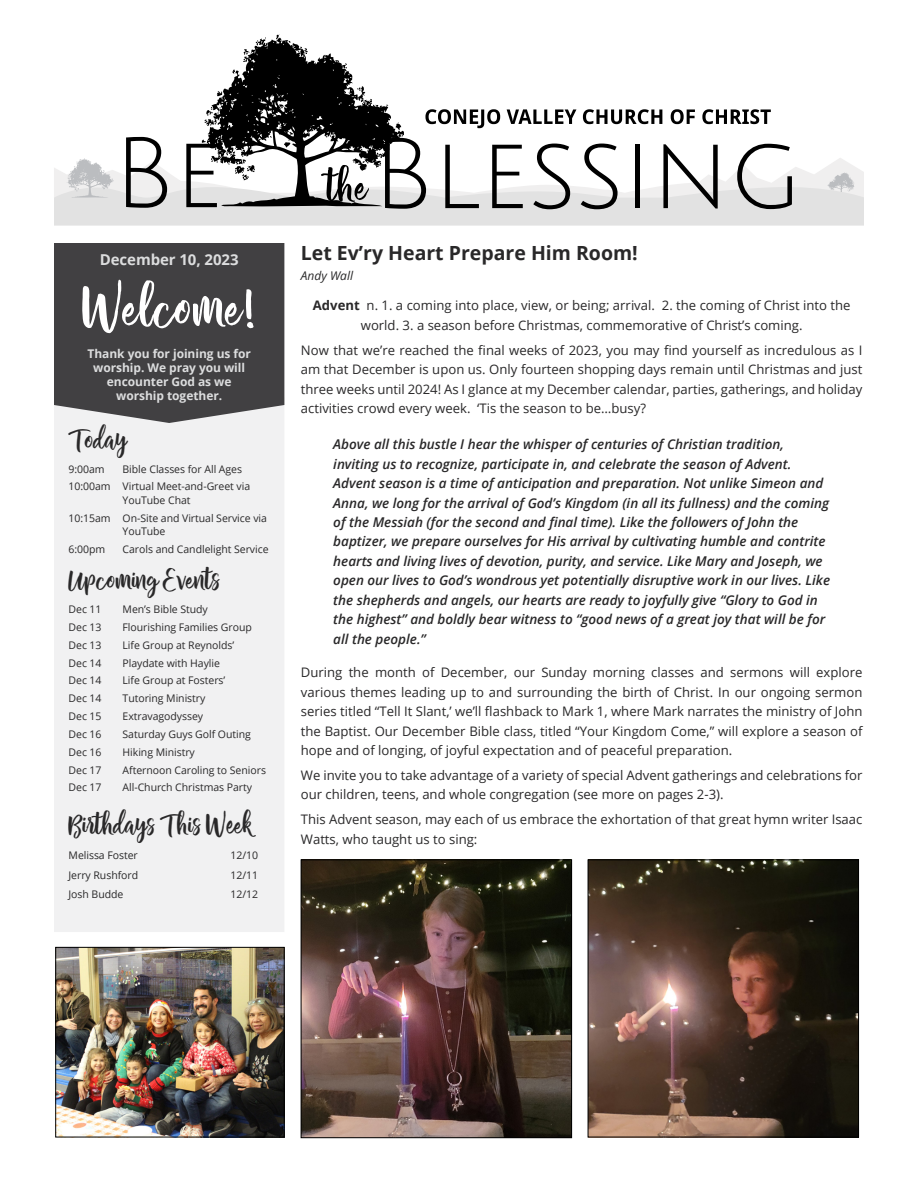
<style>
.page{position:relative;width:918px;height:1188px;background:#fff}
.page>*{position:absolute;margin:0;border:0;box-sizing:border-box;transform-origin:0 0}
.t1{font:60px "Chamelia Script";letter-spacing:-.005em;color:#fff}
.t2{font:30px "Chamelia Script";letter-spacing:-.005em;color:#292829}
.t3{font:700 19.5px "Open Sans";color:#292829}
.t4{font:700 15px "Open Sans";letter-spacing:-.005em;color:#dcddde}
.t5{font:italic 600 13.5px/19.5px "Open Sans";color:#292829}
.t6{font:13.2px/19.5px "Open Sans";color:#292829;text-align:justify}
.t7{font:700 12px/14.2px "Open Sans";letter-spacing:-.005em;color:#dcddde;text-align:center}
.t8{font:italic 12px "Open Sans";color:#292829}
.t9{font:10.5px/17.9px "Open Sans";letter-spacing:-.005em;color:#292829}
.s1{font-weight:700}
</style>
<div class="page">
<div style="left:54px;top:423px;width:230px;height:509px;background:#f1f1f2"></div>
<div style="left:54px;top:243px;width:230px;height:180px;background:#414042"></div>
<svg style="left:54px;top:34px;width:810px;height:192px"></svg>
<img style="left:58px;top:949px;width:224px;height:186px">
<div style="left:56px;top:947px;width:228px;height:190px;border:1px solid #000"></div>
<img style="left:303px;top:862px;width:267px;height:274px">
<div style="left:301px;top:860px;width:271px;height:278px;border:1px solid #000"></div>
<img style="left:590px;top:862px;width:267px;height:273px">
<div style="left:588px;top:860px;width:271px;height:277px;border:1px solid #000"></div>
<p class="t4" style="left:100px;top:249px;width:140px">December 10, 2023</p>
<h1 class="t1" style="left:82px;top:272px;width:175px">Welcome!</h1>
<p class="t7" style="left:88px;top:346px;width:165px">Thank you for joining us for worship. We pray you will encounter God as we worship together.</p>
<h2 class="t2" style="left:69px;top:422px;width:60px">Today</h2>
<p class="t9" style="left:69px;top:460px;width:38px">9:00am</p>
<p class="t9" style="left:69px;top:460px;width:183px;text-indent:54px">Bible Classes for All Ages<br>10:00am Virtual Meet-and-Greet via</p>
<p class="t9" style="left:69px;top:491px;width:200px;text-indent:54px">YouTube Chat<br>10:15am On-Site and Virtual Service via</p>
<p class="t9" style="left:123px;top:522px;width:44px">YouTube</p>
<p class="t9" style="left:69px;top:540px;width:38px">6:00pm</p>
<p class="t9" style="left:123px;top:540px;width:148px">Carols and Candlelight Service</p>
<h2 class="t2" style="left:69px;top:562px;width:154px">Upcoming Events</h2>
<p class="t9" style="left:69px;top:600px;width:35px">Dec 11</p>
<p class="t9" style="left:123px;top:600px;width:87px">Men’s Bible Study</p>
<p class="t9" style="left:69px;top:618px;width:35px">Dec 13</p>
<p class="t9" style="left:123px;top:618px;width:131px">Flourishing Families Group</p>
<p class="t9" style="left:69px;top:636px;width:35px">Dec 13</p>
<p class="t9" style="left:123px;top:636px;width:113px">Life Group at Reynolds’</p>
<p class="t9" style="left:69px;top:654px;width:35px">Dec 14</p>
<p class="t9" style="left:123px;top:654px;width:99px">Playdate with Haylie</p>
<p class="t9" style="left:69px;top:671px;width:35px">Dec 14</p>
<p class="t9" style="left:123px;top:671px;width:104px">Life Group at Fosters’</p>
<p class="t9" style="left:69px;top:689px;width:35px">Dec 14</p>
<p class="t9" style="left:123px;top:689px;width:84px">Tutoring Ministry</p>
<p class="t9" style="left:69px;top:707px;width:35px">Dec 15</p>
<p class="t9" style="left:123px;top:707px;width:82px">Extravagodyssey</p>
<p class="t9" style="left:69px;top:725px;width:35px">Dec 16</p>
<p class="t9" style="left:123px;top:725px;width:130px">Saturday Guys Golf Outing</p>
<p class="t9" style="left:69px;top:743px;width:35px">Dec 16</p>
<p class="t9" style="left:123px;top:743px;width:74px">Hiking Ministry</p>
<p class="t9" style="left:69px;top:761px;width:35px">Dec 17</p>
<p class="t9" style="left:123px;top:761px;width:145px">Afternoon Caroling to Seniors</p>
<p class="t9" style="left:69px;top:778px;width:35px">Dec 17</p>
<p class="t9" style="left:123px;top:778px;width:131px">All-Church Christmas Party</p>
<h2 class="t2" style="left:69px;top:807px;width:186px">Birthdays This Week</h2>
<p class="t9" style="left:69px;top:846px;width:71px">Melissa Foster</p>
<p class="t9" style="left:231px;top:846px;width:29px">12/10</p>
<p class="t9" style="left:69px;top:866px;width:71px">Jerry Rushford</p>
<p class="t9" style="left:231px;top:866px;width:29px">12/11</p>
<p class="t9" style="left:69px;top:885px;width:56px">Josh Budde</p>
<p class="t9" style="left:231px;top:885px;width:29px">12/12</p>
<h3 class="t3" style="left:301px;top:239px;width:338px">Let Ev’ry Heart Prepare Him Room!</h3>
<p class="t8" style="left:301px;top:267px;width:54px">Andy Wall</p>
<p class="t6" style="left:313px;top:296px;width:539px;text-align:center"><span class="s1">Advent</span> n. 1. a coming into place, view, or being; arrival. 2. the coming of Christ into the world. 3. a season before Christmas, commemorative of Christ’s coming.</p>
<p class="t6" style="left:301px;top:340px;width:563px">Now that we’re reached the final weeks of 2023, you may find yourself as incredulous as I am that December is upon us. Only fourteen shopping days remain until Christmas and just three weeks until 2024! As I glance at my December calendar, parties, gatherings, and holiday activities crowd every week. ‘Tis the season to be…busy?</p>
<p class="t5" style="left:333px;top:434px;width:498px">Above all this bustle I hear the whisper of centuries of Christian tradition, inviting us to recognize, participate in, and celebrate the season of Advent.<br>Advent season is a time of anticipation and preparation. Not unlike Simeon and Anna, we long for the arrival of God’s Kingdom (in all its fullness) and the coming of the Messiah (for the second and final time). Like the followers of John the baptizer, we prepare ourselves for His arrival by cultivating humble and contrite hearts and living lives of devotion, purity, and service. Like Mary and Joseph, we open our lives to God’s wondrous yet potentially disruptive work in our lives. Like the shepherds and angels, our hearts are ready to joyfully give “Glory to God in the highest” and boldly bear witness to “good news of a great joy that will be for all the people.”</p>
<p class="t6" style="left:301px;top:662px;width:563px">During the month of December, our Sunday morning classes and sermons will explore various themes leading up to and surrounding the birth of Christ. In our ongoing sermon series titled “Tell It Slant,’ we’ll flashback to Mark 1, where Mark narrates the ministry of John the Baptist. Our December Bible class, titled “Your Kingdom Come,” will explore a season of hope and of longing, of joyful expectation and of peaceful preparation.</p>
<p class="t6" style="left:301px;top:765px;width:563px">We invite you to take advantage of a variety of special Advent gatherings and celebrations for our children, teens, and whole congregation (see more on pages 2-3).</p>
<p class="t6" style="left:301px;top:809px;width:563px">This Advent season, may each of us embrace the exhortation of that great hymn writer Isaac<br>Watts, who taught us to sing:</p>
</div>
